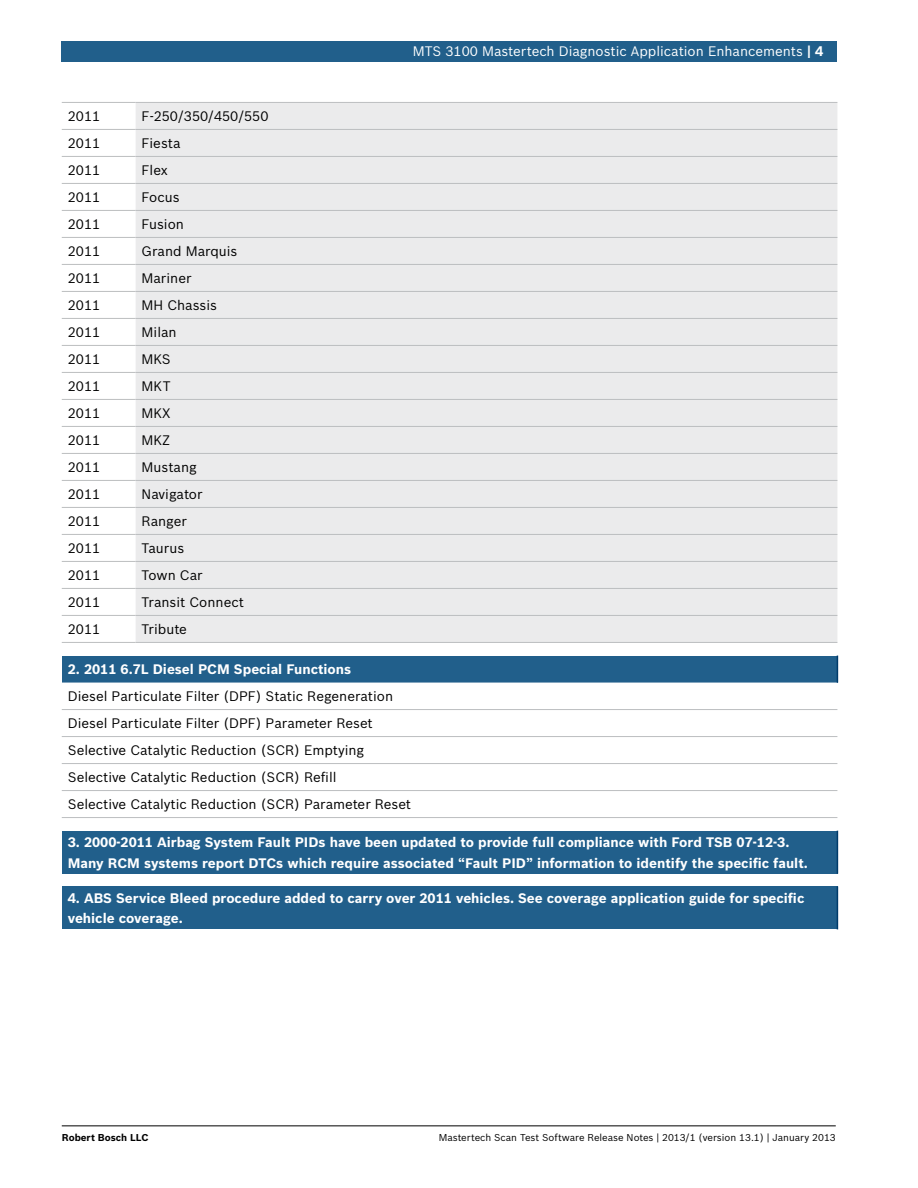
<style>
.page{position:relative;width:918px;height:1188px;background:#fff}
.page>*{position:absolute;margin:0;border:0;box-sizing:border-box;transform-origin:0 0}
.t1{font:13.5px/27px "Bosch Sans";color:#000}
.t2{font:700 13.5px/20.4px "Bosch Sans";color:#fff}
.t3{font:13.5px "Bosch Sans";color:#fff}
.t4{font:9.75px "Bosch Sans";color:#000}
.t5{font:700 9.75px "Bosch Sans";color:#000}
.s1{font-weight:700}
</style>
<div class="page">
<div style="left:62px;top:41px;width:775px;height:20px;background:#215f8b"></div>
<hr style="left:62px;top:1125px;width:774px;height:1px;background:#000">
<div style="left:136px;top:103px;width:701px;height:539px;background:#ebebec"></div>
<hr style="left:62px;top:102px;width:74px;height:1px;background:#bcbec0">
<hr style="left:136px;top:102px;width:701px;height:1px;background:#bcbec0">
<hr style="left:62px;top:129px;width:74px;height:1px;background:#bcbec0">
<hr style="left:136px;top:129px;width:701px;height:1px;background:#bcbec0">
<hr style="left:62px;top:156px;width:74px;height:1px;background:#bcbec0">
<hr style="left:136px;top:156px;width:701px;height:1px;background:#bcbec0">
<hr style="left:62px;top:183px;width:74px;height:1px;background:#bcbec0">
<hr style="left:136px;top:183px;width:701px;height:1px;background:#bcbec0">
<hr style="left:62px;top:210px;width:74px;height:1px;background:#bcbec0">
<hr style="left:136px;top:210px;width:701px;height:1px;background:#bcbec0">
<hr style="left:62px;top:237px;width:74px;height:1px;background:#bcbec0">
<hr style="left:136px;top:237px;width:701px;height:1px;background:#bcbec0">
<hr style="left:62px;top:264px;width:74px;height:1px;background:#bcbec0">
<hr style="left:136px;top:264px;width:701px;height:1px;background:#bcbec0">
<hr style="left:62px;top:291px;width:74px;height:1px;background:#bcbec0">
<hr style="left:136px;top:291px;width:701px;height:1px;background:#bcbec0">
<hr style="left:62px;top:318px;width:74px;height:1px;background:#bcbec0">
<hr style="left:136px;top:318px;width:701px;height:1px;background:#bcbec0">
<hr style="left:62px;top:345px;width:74px;height:1px;background:#bcbec0">
<hr style="left:136px;top:345px;width:701px;height:1px;background:#bcbec0">
<hr style="left:62px;top:372px;width:74px;height:1px;background:#bcbec0">
<hr style="left:136px;top:372px;width:701px;height:1px;background:#bcbec0">
<hr style="left:62px;top:399px;width:74px;height:1px;background:#bcbec0">
<hr style="left:136px;top:399px;width:701px;height:1px;background:#bcbec0">
<hr style="left:62px;top:426px;width:74px;height:1px;background:#bcbec0">
<hr style="left:136px;top:426px;width:701px;height:1px;background:#bcbec0">
<hr style="left:62px;top:453px;width:74px;height:1px;background:#bcbec0">
<hr style="left:136px;top:453px;width:701px;height:1px;background:#bcbec0">
<hr style="left:62px;top:480px;width:74px;height:1px;background:#bcbec0">
<hr style="left:136px;top:480px;width:701px;height:1px;background:#bcbec0">
<hr style="left:62px;top:507px;width:74px;height:1px;background:#bcbec0">
<hr style="left:136px;top:507px;width:701px;height:1px;background:#bcbec0">
<hr style="left:62px;top:534px;width:74px;height:1px;background:#bcbec0">
<hr style="left:136px;top:534px;width:701px;height:1px;background:#bcbec0">
<hr style="left:62px;top:561px;width:74px;height:1px;background:#bcbec0">
<hr style="left:136px;top:561px;width:701px;height:1px;background:#bcbec0">
<hr style="left:62px;top:588px;width:74px;height:1px;background:#bcbec0">
<hr style="left:136px;top:588px;width:701px;height:1px;background:#bcbec0">
<hr style="left:62px;top:615px;width:74px;height:1px;background:#bcbec0">
<hr style="left:136px;top:615px;width:701px;height:1px;background:#bcbec0">
<hr style="left:62px;top:642px;width:74px;height:1px;background:#bcbec0">
<hr style="left:136px;top:642px;width:701px;height:1px;background:#bcbec0">
<div style="left:62px;top:656px;width:775px;height:27px;background:#215f8b"></div>
<hr style="left:62px;top:709px;width:775px;height:1px;background:#bcbec0">
<hr style="left:62px;top:736px;width:775px;height:1px;background:#bcbec0">
<hr style="left:62px;top:763px;width:775px;height:1px;background:#bcbec0">
<hr style="left:62px;top:790px;width:775px;height:1px;background:#bcbec0">
<hr style="left:62px;top:817px;width:775px;height:1px;background:#bcbec0">
<svg style="left:837px;top:656px;width:1px;height:27px"></svg>
<div style="left:62px;top:831px;width:775px;height:43px;background:#215f8b"></div>
<hr style="left:837px;top:831px;width:1px;height:43px;background:#003b6a">
<div style="left:62px;top:886px;width:775px;height:43px;background:#215f8b"></div>
<hr style="left:837px;top:886px;width:1px;height:43px;background:#003b6a">
<p class="t3" style="left:413px;top:43px;width:412px">MTS 3100 Mastertech Diagnostic Application Enhancements <span class="s1">| 4</span></p>
<p class="t1" style="left:68px;top:103px;width:34px">2011</p>
<p class="t1" style="left:142px;top:103px;width:128px">F-250/350/450/550</p>
<p class="t1" style="left:68px;top:130px;width:34px">2011</p>
<p class="t1" style="left:142px;top:130px;width:40px">Fiesta</p>
<p class="t1" style="left:68px;top:157px;width:34px">2011</p>
<p class="t1" style="left:142px;top:157px;width:28px">Flex</p>
<p class="t1" style="left:68px;top:184px;width:34px">2011</p>
<p class="t1" style="left:142px;top:184px;width:39px">Focus</p>
<p class="t1" style="left:68px;top:211px;width:34px">2011</p>
<p class="t1" style="left:142px;top:211px;width:44px">Fusion</p>
<p class="t1" style="left:68px;top:238px;width:34px">2011</p>
<p class="t1" style="left:142px;top:238px;width:97px">Grand Marquis</p>
<p class="t1" style="left:68px;top:265px;width:34px">2011</p>
<p class="t1" style="left:142px;top:265px;width:51px">Mariner</p>
<p class="t1" style="left:68px;top:292px;width:34px">2011</p>
<p class="t1" style="left:142px;top:292px;width:77px">MH Chassis</p>
<p class="t1" style="left:68px;top:319px;width:34px">2011</p>
<p class="t1" style="left:142px;top:319px;width:37px">Milan</p>
<p class="t1" style="left:68px;top:346px;width:34px">2011</p>
<p class="t1" style="left:142px;top:346px;width:31px">MKS</p>
<p class="t1" style="left:68px;top:373px;width:34px">2011</p>
<p class="t1" style="left:142px;top:373px;width:30px">MKT</p>
<p class="t1" style="left:68px;top:400px;width:34px">2011</p>
<p class="t1" style="left:142px;top:400px;width:30px">MKX</p>
<p class="t1" style="left:68px;top:427px;width:34px">2011</p>
<p class="t1" style="left:142px;top:427px;width:30px">MKZ</p>
<p class="t1" style="left:68px;top:454px;width:34px">2011</p>
<p class="t1" style="left:142px;top:454px;width:57px">Mustang</p>
<p class="t1" style="left:68px;top:481px;width:34px">2011</p>
<p class="t1" style="left:142px;top:481px;width:62px">Navigator</p>
<p class="t1" style="left:68px;top:508px;width:34px">2011</p>
<p class="t1" style="left:142px;top:508px;width:47px">Ranger</p>
<p class="t1" style="left:68px;top:535px;width:34px">2011</p>
<p class="t1" style="left:142px;top:535px;width:44px">Taurus</p>
<p class="t1" style="left:68px;top:562px;width:34px">2011</p>
<p class="t1" style="left:142px;top:562px;width:62px">Town Car</p>
<p class="t1" style="left:68px;top:589px;width:34px">2011</p>
<p class="t1" style="left:142px;top:589px;width:104px">Transit Connect</p>
<p class="t1" style="left:68px;top:616px;width:34px">2011</p>
<p class="t1" style="left:142px;top:616px;width:47px">Tribute</p>
<p class="t2" style="left:68px;top:659px;width:285px">2. 2011 6.7L Diesel PCM Special Functions</p>
<p class="t1" style="left:68px;top:683px;width:345px">Diesel Particulate Filter (DPF) Static Regeneration Diesel Particulate Filter (DPF) Parameter Reset Selective Catalytic Reduction (SCR) Emptying Selective Catalytic Reduction (SCR) Refill<br>Selective Catalytic Reduction (SCR) Parameter Reset</p>
<p class="t2" style="left:68px;top:832px;width:742px">3. 2000-2011 Airbag System Fault PIDs have been updated to provide full compliance with Ford TSB 07-12-3.<br>Many RCM systems report DTCs which require associated “Fault PID” information to identify the specific fault.</p>
<p class="t2" style="left:68px;top:888px;width:738px">4. ABS Service Bleed procedure added to carry over 2011 vehicles. See coverage application guide for specific vehicle coverage.</p>
<p class="t5" style="left:62px;top:1131px;width:88px">Robert Bosch LLC</p>
<p class="t4" style="left:439px;top:1131px;width:398px">Mastertech Scan Test Software Release Notes | 2013/1 (version 13.1) | January 2013</p>
</div>
